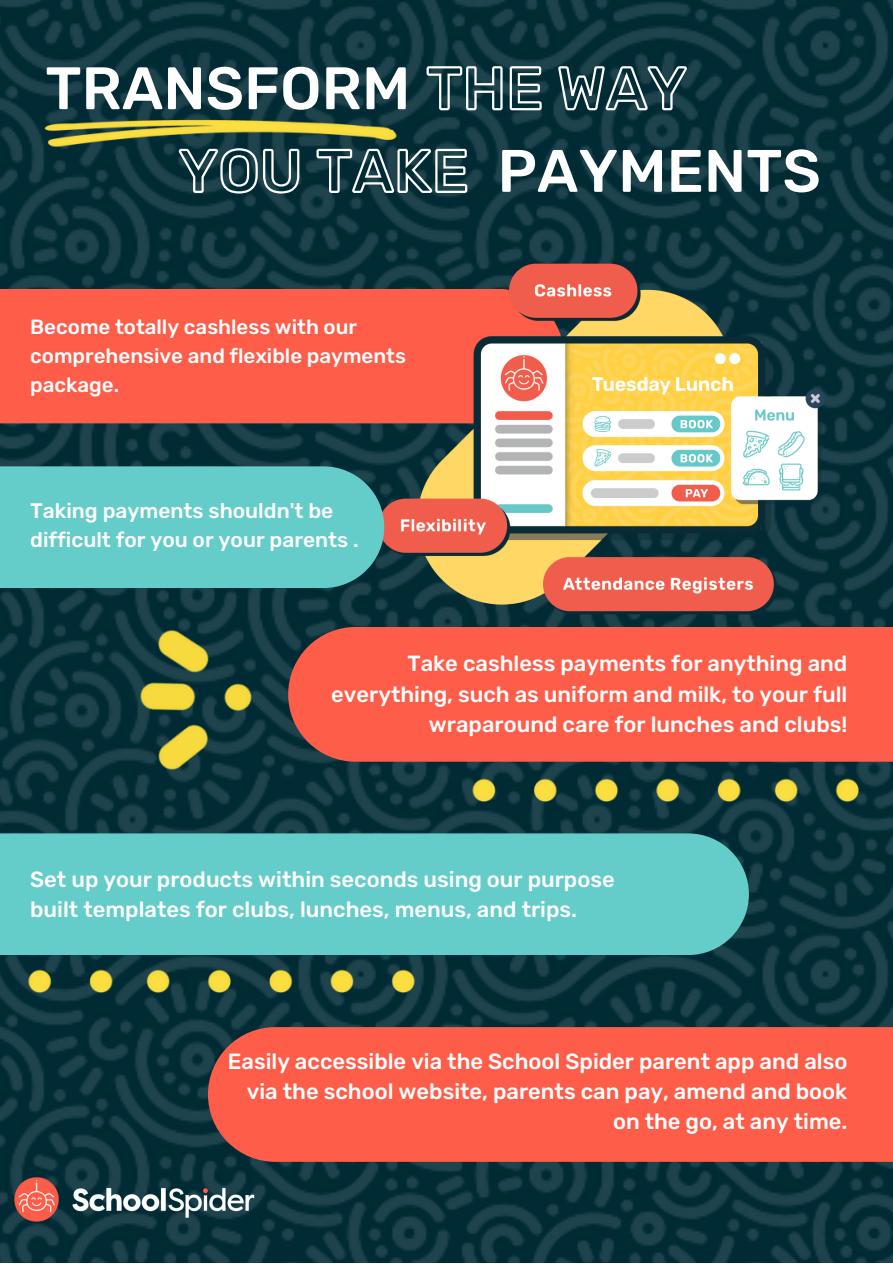
<style>
.page{position:relative;width:893px;height:1264px;background:#fff}
.page>*{position:absolute;margin:0;border:0;box-sizing:border-box;transform-origin:0 0}
.t1{font:500 59.85px "Rubik";color:#fff}
.t2{font:500 21.9px/30.3px "Rubik";color:#fff;text-align:right}
.t3{font:500 21px/29.2px "Rubik";color:#fff}
.t4{font:500 20.55px/28.7px "Rubik";color:#fff}
.s1{color:rgb(0 0 0/0)}
</style>
<div class="page">
<img style="left:0;top:0;width:892px;height:1262px">
<img style="left:0;top:955px;width:424px;height:53px">
<div style="left:0;top:288px;width:340px;height:135px;background:#fe5d49"></div>
<svg style="left:424px;top:44px;width:264px;height:68px;background:#30535b"></svg>
<svg style="left:177px;top:147px;width:292px;height:48px;background:#3f5f66"></svg>
<img style="left:340px;top:177px;width:523px;height:450px">
<img style="left:43px;top:101px;width:354px;height:71px">
<img style="left:466px;top:761px;width:426px;height:56px">
<div style="left:351px;top:627px;width:541px;height:134px;background:#fe5d49"></div>
<div style="left:0;top:833px;width:748px;height:122px;background:#64ccc9"></div>
<img style="left:71px;top:1179px;width:183px;height:40px">
<img style="left:13px;top:1176px;width:46px;height:46px">
<div style="left:208px;top:1027px;width:684px;height:134px;background:#fe5d49"></div>
<img style="left:0;top:588px;width:351px;height:361px">
<div style="left:0;top:466px;width:384px;height:122px;background:#64ccc9"></div>
<p class="t1" style="left:45px;top:53px;width:643px">TRANSFORM <span class="s1">THE WAY</span></p>
<p class="t1" style="left:497px;top:136px;width:325px">PAYMENTS</p>
<p class="t4" style="left:30px;top:313px;width:377px">Become totally cashless with our comprehensive and flexible payments package.</p>
<p class="t3" style="left:30px;top:495px;width:330px">Taking payments shouldn't be difficult for you or your parents .</p>
<p class="t2" style="left:331px;top:648px;width:517px">Take cashless payments for anything and everything, such as uniform and milk, to your full wraparound care for lunches and clubs!</p>
<p class="t2" style="left:30px;top:863px;width:586px;text-align:left">Set up your products within seconds using our purpose built templates for clubs, lunches, menus, and trips.</p>
<p class="t2" style="left:228px;top:1046px;width:621px">Easily accessible via the School Spider parent app and also via the school website, parents can pay, amend and book on the go, at any time.</p>
</div>
